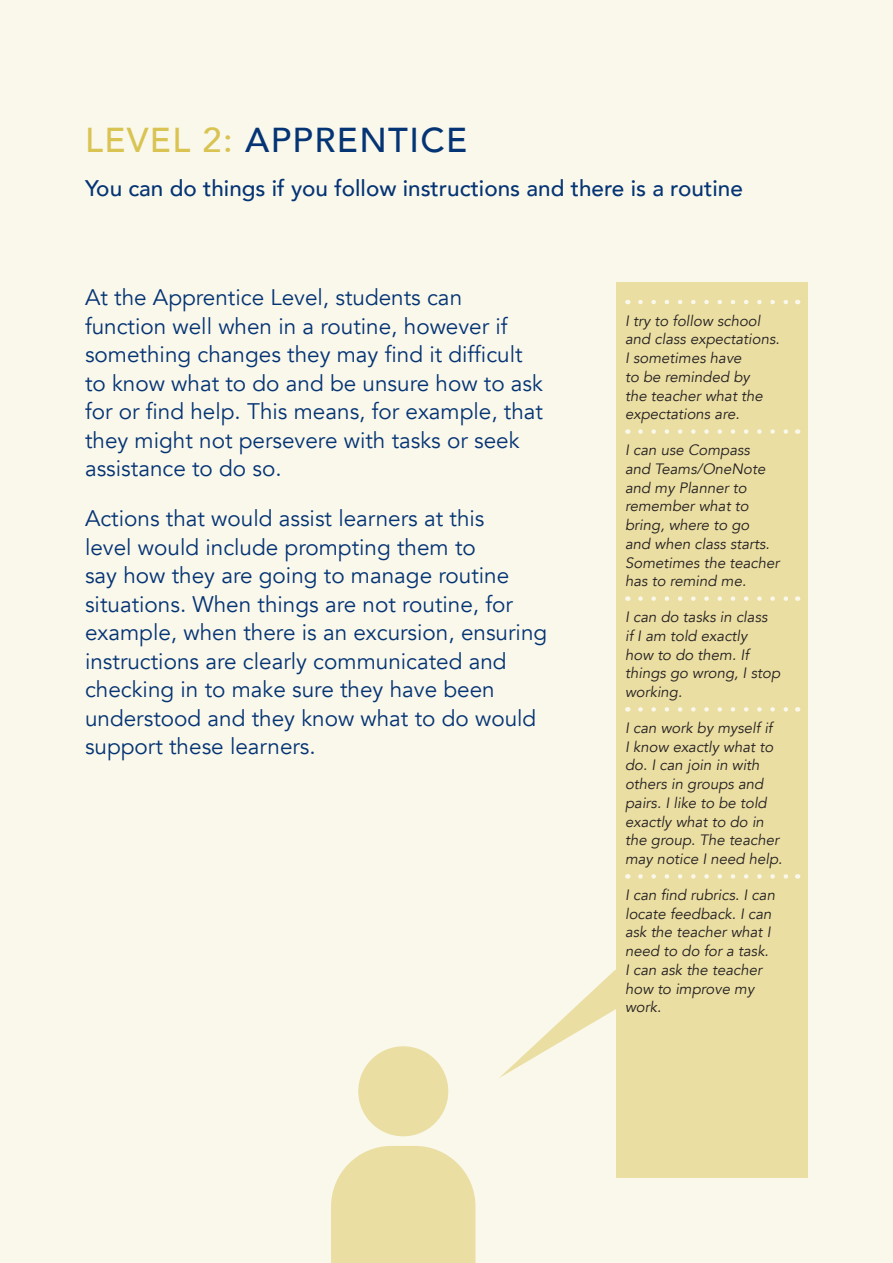
<style>
.page{position:relative;width:893px;height:1263px;background:#faf8eb}
.page>*{position:absolute;margin:0;border:0;box-sizing:border-box;transform-origin:0 0}
.t1{font:500 34.5px "Avenir";letter-spacing:.04em;color:#053474}
.t2{font:22.5px/28.5px "Avenir";color:#053474}
.t3{font:500 22.5px "Avenir";color:#053474}
.t4{font:italic 15px/18.8px "Avenir";color:#231f20}
.s1{color:#d8c353}
</style>
<div class="page">
<svg style="left:499px;top:970px;width:118px;height:108px"></svg>
<div style="left:617px;top:283px;width:191px;height:895px;background:#eadea3"></div>
<svg style="left:640px;top:300px;width:148px;height:4px"></svg>
<svg style="left:640px;top:429px;width:148px;height:5px"></svg>
<svg style="left:640px;top:596px;width:148px;height:5px"></svg>
<svg style="left:640px;top:707px;width:148px;height:5px"></svg>
<svg style="left:640px;top:874px;width:148px;height:5px"></svg>
<div style="left:358px;top:1046px;width:90px;height:90px;background:#eadea3;border-radius:50%"></div>
<svg style="left:331px;top:1146px;width:144px;height:117px;background:#ebe0a9"></svg>
<h1 class="t1" style="left:85px;top:110px;width:384px"><span class="s1">LEVEL 2:</span> APPRENTICE</h1>
<h2 class="t3" style="left:85px;top:169px;width:659px">You can do things if you follow instructions and there is a routine</h2>
<p class="t2" style="left:85px;top:284px;width:460px">At the Apprentice Level, students can function well when in a routine, however if something changes they may find it difficult to know what to do and be unsure how to ask for or find help. This means, for example, that they might not persevere with tasks or seek assistance to do so.</p>
<p class="t2" style="left:85px;top:504px;width:464px">Actions that would assist learners at this<br>level would include prompting them to<br>say how they are going to manage routine situations. When things are not routine, for example, when there is an excursion, ensuring instructions are clearly communicated and checking in to make sure they have been understood and they know what to do would support these learners.</p>
<p class="t4" style="left:625px;top:311px;width:156px">I try to follow school and class expectations.<br>I sometimes have<br>to be reminded by<br>the teacher what the expectations are.</p>
<p class="t4" style="left:625px;top:441px;width:156px">I can use Compass<br>and Teams/OneNote and my Planner to remember what to bring, where to go<br>and when class starts.<br>Sometimes the teacher has to remind me.</p>
<p class="t4" style="left:625px;top:608px;width:157px">I can do tasks in class<br>if I am told exactly<br>how to do them. If things go wrong, I stop working.</p>
<p class="t4" style="left:625px;top:719px;width:159px">I can work by myself if<br>I know exactly what to do. I can join in with others in groups and pairs. I like to be told exactly what to do in the group. The teacher may notice I need help.</p>
<p class="t4" style="left:625px;top:886px;width:151px">I can find rubrics. I can locate feedback. I can ask the teacher what I need to do for a task.<br>I can ask the teacher how to improve my work.</p>
</div>
